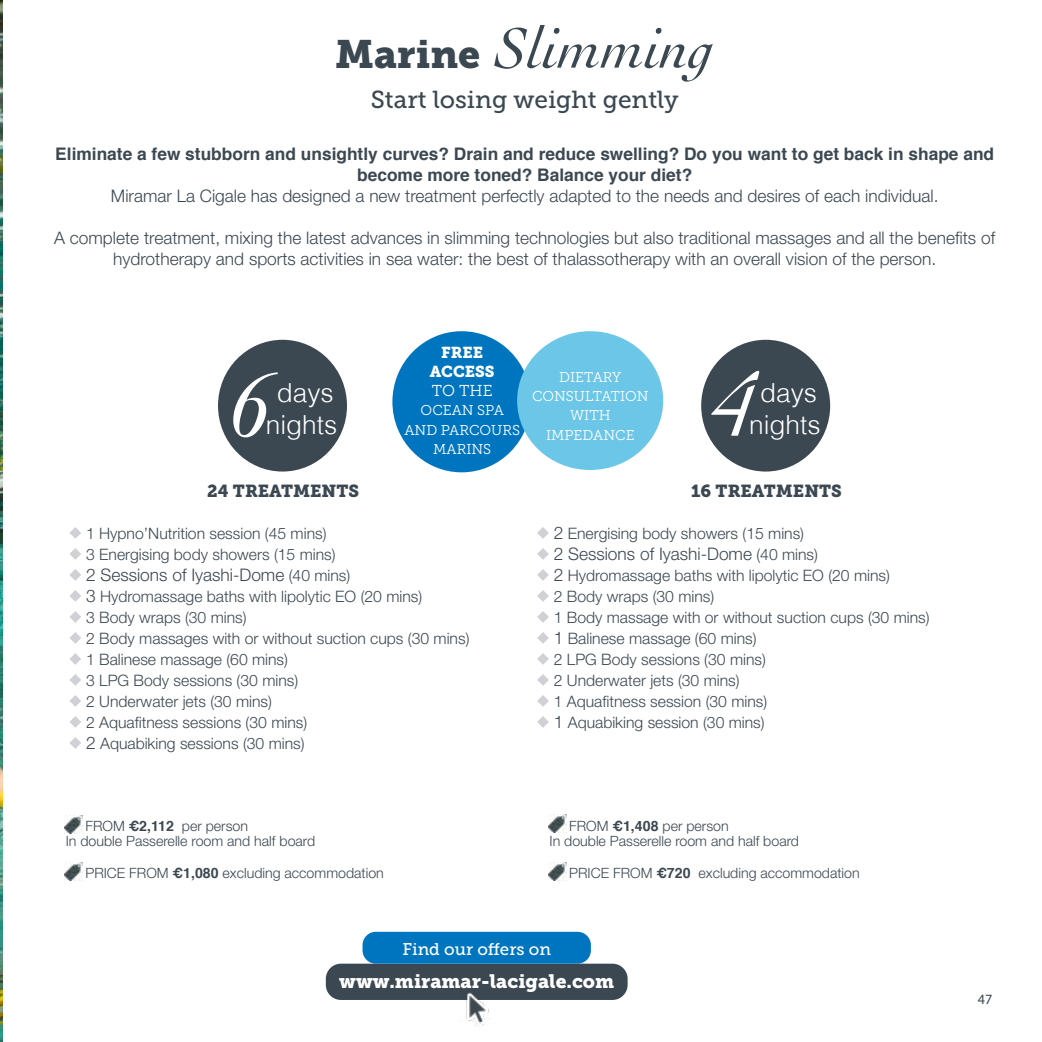
<style>
.page{position:relative;width:1042px;height:1042px;background:#fff}
.page>*{position:absolute;margin:0;border:0;box-sizing:border-box;transform-origin:0 0}
.t1{font:italic 94.67px "Cochin";color:#fff}
.t2{font:italic 59.85px "Cochin";color:#3c4851}
.t3{font:300 26.25px/31.5px "Helvetica";color:#fff;text-align:center}
.t4{font:24.5px "Museo Slab 500";color:#3c4851}
.t5{font:19.25px "Museo Slab 900";color:#fff}
.t6{font:300 17.32px/21px "Helvetica Neue LT Std";color:#3c4851;text-align:center}
.t7{font:700 17.32px/21px "Helvetica";color:#3c4851;text-align:center}
.t8{font:17.32px "Museo Slab 900";color:#3c4851}
.t9{font:16.97px "Museo Slab 500";color:#fff}
.t10{font:300 15.75px/21px "Helvetica Neue LT Std";color:#3c4851}
.t11{font:15.75px/19.2px "Museo Slab 900";color:#fff;text-align:center}
.t12{font:15.75px "Museo Slab 300";color:#fff}
.t13{font:300 14.17px/15.8px "Helvetica Neue LT Std";color:#3c4851}
.t14{font:14.17px/19.2px "Museo Slab 300";color:#fff;text-align:center}
.t15{font:14.17px "Myriad Pro";color:#3c4851}
.s1{font-family:"Museo Slab 900";font-style:normal;font-size:39.38px}
.s2{font-size:15.75px}
.s3{font-size:17.32px}
.s4{font-family:"Helvetica";font-weight:700}
</style>
<div class="page">
<img style="left:0;top:0;width:2px;height:1042px">
<div style="left:218px;top:340px;width:129px;height:131px;background:#3c4851;border-radius:50%"></div>
<div style="left:701px;top:340px;width:129px;height:131px;background:#3c4851;border-radius:50%"></div>
<svg style="left:70px;top:527px;width:11px;height:12px"></svg>
<svg style="left:70px;top:548px;width:11px;height:12px"></svg>
<svg style="left:70px;top:569px;width:11px;height:12px"></svg>
<svg style="left:70px;top:590px;width:11px;height:12px"></svg>
<svg style="left:70px;top:611px;width:11px;height:12px"></svg>
<svg style="left:70px;top:632px;width:11px;height:12px"></svg>
<svg style="left:70px;top:653px;width:11px;height:12px"></svg>
<svg style="left:70px;top:674px;width:11px;height:12px"></svg>
<svg style="left:70px;top:695px;width:11px;height:12px"></svg>
<svg style="left:70px;top:716px;width:11px;height:12px"></svg>
<svg style="left:70px;top:737px;width:11px;height:12px"></svg>
<svg style="left:537px;top:527px;width:12px;height:12px"></svg>
<svg style="left:537px;top:548px;width:12px;height:12px"></svg>
<svg style="left:537px;top:569px;width:12px;height:12px"></svg>
<svg style="left:537px;top:590px;width:12px;height:12px"></svg>
<svg style="left:537px;top:611px;width:12px;height:12px"></svg>
<svg style="left:537px;top:632px;width:12px;height:12px"></svg>
<svg style="left:537px;top:653px;width:12px;height:12px"></svg>
<svg style="left:537px;top:674px;width:12px;height:12px"></svg>
<svg style="left:537px;top:695px;width:12px;height:12px"></svg>
<svg style="left:537px;top:716px;width:12px;height:12px"></svg>
<div style="left:392px;top:331px;width:139px;height:141px;background:#0075bf;border-radius:50%"></div>
<div style="left:517px;top:331px;width:146px;height:139px;background:#6cc6e7;border-radius:50%"></div>
<div style="left:326px;top:963px;width:301px;height:37px;background:#3c4851;border-radius:15px"></div>
<div style="left:362px;top:932px;width:229px;height:31px;background:#0075bf;border-radius:13px"></div>
<img style="left:466px;top:992px;width:24px;height:34px">
<img style="left:64px;top:815px;width:19px;height:18px">
<img style="left:64px;top:862px;width:19px;height:19px">
<img style="left:548px;top:814px;width:19px;height:18px">
<img style="left:548px;top:862px;width:19px;height:19px">
<h2 class="t2" style="left:335px;top:8px;width:380px"><span class="s1">Marine</span> Slimming</h2>
<h3 class="t4" style="left:371px;top:86px;width:309px">Start losing weight gently</h3>
<p class="t7" style="left:55px;top:143px;width:940px">Eliminate a few stubborn and unsightly curves? Drain and reduce swelling? Do you want to get back in shape and become more toned? Balance your diet?</p>
<p class="t6" style="left:111px;top:184px;width:829px">Miramar La Cigale has designed a new treatment perfectly adapted to the needs and desires of each individual.</p>
<p class="t6" style="left:54px;top:226px;width:942px">A complete treatment, mixing the latest advances in slimming technologies but also traditional massages and all the benefits of hydrotherapy and sports activities in sea water: the best of thalassotherapy with an overall vision of the person.</p>
<p class="t11" style="left:430px;top:342px;width:66px">FREE<br>ACCESS</p>
<p class="t12" style="left:432px;top:382px;width:62px">TO THE</p>
<p class="t14" style="left:404px;top:401px;width:117px">OCEAN SPA<br>AND PARCOURS<br>MARINS</p>
<h1 class="t1" style="left:230px;top:341px;width:44px">6</h1>
<h1 class="t1" style="left:713px;top:341px;width:44px">4</h1>
<p class="t14" style="left:532px;top:367px;width:118px">DIETARY<br>CONSULTATION<br>WITH<br>IMPEDANCE</p>
<h3 class="t3" style="left:266px;top:377px;width:73px">days nights</h3>
<h3 class="t3" style="left:749px;top:377px;width:73px">days nights</h3>
<p class="t8" style="left:207px;top:481px;width:154px">24 TREATMENTS</p>
<p class="t10" style="left:86px;top:522px;width:251px">1 Hypno’Nutrition session (45 mins)<br>3 Energising body showers (15 mins)</p>
<p class="t6" style="left:86px;top:564px;width:266px">2 Sessions of Iyashi-Dome <span class="s2">(40 mins)</span></p>
<p class="t10" style="left:86px;top:585px;width:385px"><span class="s3">3</span> Hydromassage baths with lipolytic EO (20 mins)<br>3 Body wraps (30 mins)<br>2 Body massages with or without suction cups (30 mins)<br>1 Balinese massage (60 mins)<br>3 LPG Body sessions (30 mins)<br>2 Underwater jets (30 mins)<br>2 Aquafitness sessions (30 mins)<br><span class="s3">2</span> Aquabiking sessions (30 mins)</p>
<p class="t13" style="left:66px;top:817px;width:251px;text-indent:20px">FROM <span class="s4">€2,112</span> per person<br>In double Passerelle room and half board</p>
<p class="t13" style="left:85px;top:865px;width:300px">PRICE FROM <span class="s4">€1,080</span> excluding accommodation</p>
<p class="t8" style="left:691px;top:481px;width:152px">16 TREATMENTS</p>
<p class="t10" style="left:554px;top:522px;width:252px"><span class="s3">2</span> Energising body showers (15 mins)</p>
<p class="t6" style="left:554px;top:543px;width:266px">2 Sessions of Iyashi-Dome <span class="s2">(40 mins)</span></p>
<p class="t10" style="left:554px;top:564px;width:377px"><span class="s3">2</span> Hydromassage baths with lipolytic EO (20 mins)<br>2 Body wraps (30 mins)<br>1 Body massage with or without suction cups (30 mins)<br><span class="s3">1</span> Balinese massage (60 mins)<br>2 LPG Body sessions (30 mins)<br>2 Underwater jets (30 mins)<br>1 Aquafitness session (30 mins)<br><span class="s3">1</span> Aquabiking session (30 mins)</p>
<p class="t13" style="left:549px;top:817px;width:251px;text-indent:20px">FROM <span class="s4">€1,408</span> per person<br>In double Passerelle room and half board</p>
<p class="t13" style="left:569px;top:865px;width:292px">PRICE FROM <span class="s4">€720</span> excluding accommodation</p>
<p class="t9" style="left:402px;top:939px;width:150px">Find our offers on</p>
<p class="t5" style="left:339px;top:970px;width:276px">www.miramar-lacigale.com</p>
<p class="t15" style="left:978px;top:991px;width:16px">47</p>
</div>
